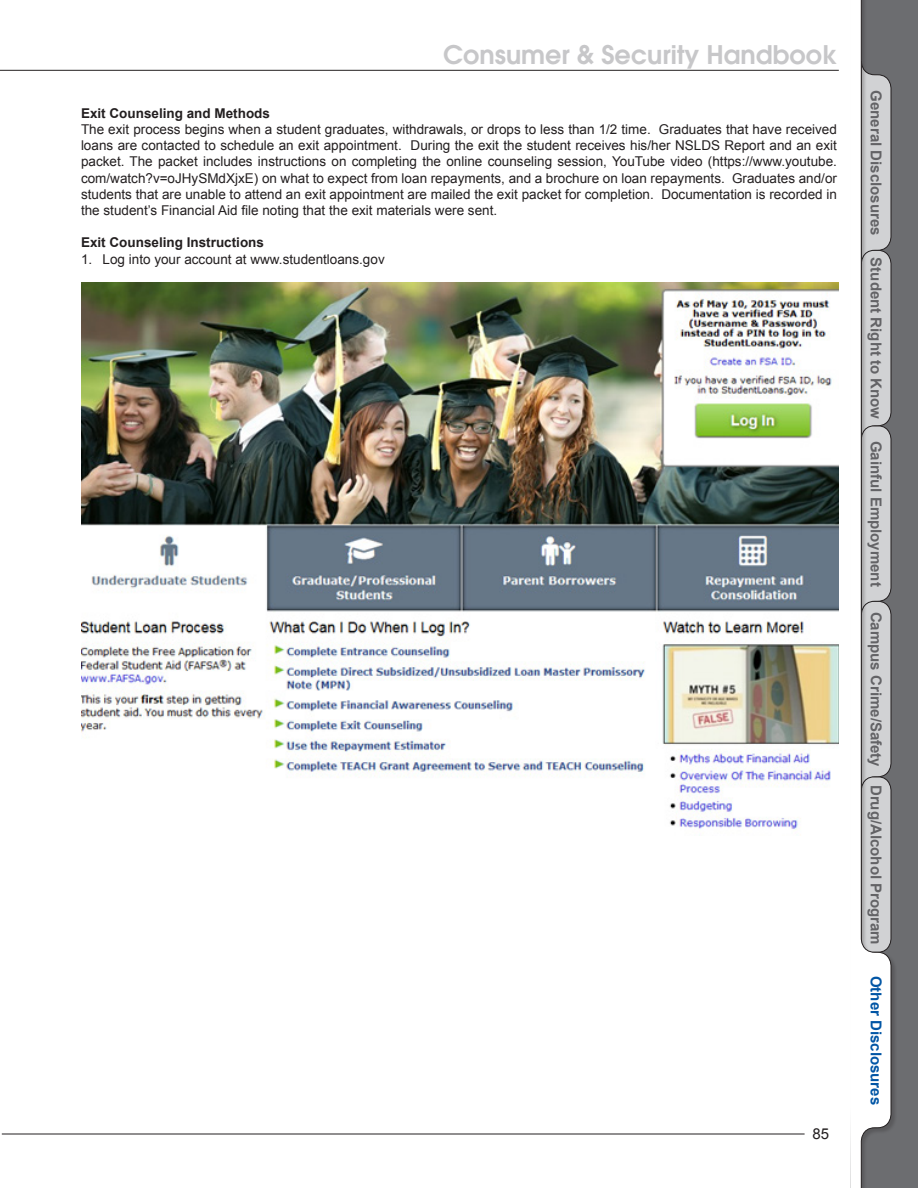
<style>
.page{position:relative;width:918px;height:1188px;background:#fff}
.page>*{position:absolute;margin:0;border:0;box-sizing:border-box;transform-origin:0 0}
.t1{font:600 25.5px "Avant Garde";color:#c7c7c9}
.t2{font:700 15px "Arial";color:#636366}
.t3{font:700 15px "Arial";color:#0155a5}
.t4{font:15px "Arial";color:#231f20}
.Numbered_List{font:13.5px/16.2px "Arial";color:#231f20;text-align:justify}
.Heading_2{font:700 13.5px "Arial";color:#231f20}
</style>
<div class="page">
<hr style="left:2px;top:1134px;width:803px;height:1px;background:#231f20">
<hr style="left:0;top:70px;width:839px;height:1px;background:#231f20">
<div style="left:897px;top:0;width:21px;height:1188px;background:#6c6d70"></div>
<div style="left:850px;top:0;width:47px;height:1188px;background:#231f20;opacity:.25"></div>
<svg style="left:850px;top:0;width:42px;height:1188px"></svg>
<img style="left:81px;top:283px;width:757px;height:547px">
<h1 class="t1" style="left:443px;top:38px;width:395px">Consumer &amp; Security Handbook</h1>
<p class="Heading_2" style="left:81px;top:104px;width:191px">Exit Counseling and Methods</p>
<p class="Numbered_List" style="left:81px;top:121px;width:758px">The exit process begins when a student graduates, withdrawals, or drops to less than 1/2 time. Graduates that have received loans are contacted to schedule an exit appointment. During the exit the student receives his/her NSLDS Report and an exit packet. The packet includes instructions on completing the online counseling session, YouTube video (https://www.youtube. com/watch?v=oJHySMdXjxE) on what to expect from loan repayments, and a brochure on loan repayments. Graduates and/or students that are unable to attend an exit appointment are mailed the exit packet for completion. Documentation is recorded in the student’s Financial Aid file noting that the exit materials were sent.</p>
<p class="Heading_2" style="left:81px;top:234px;width:185px">Exit Counseling Instructions</p>
<p class="Numbered_List" style="left:81px;top:251px;width:305px">1. Log into your account at www.studentloans.gov</p>
<p class="t4" style="left:812px;top:1124px;width:18px">85</p>
<p class="t2" style="left:886px;top:90px;width:147px;rotate:90deg">General Disclosures</p>
<p class="t2" style="left:886px;top:257px;width:163px;rotate:90deg">Student Right to Know</p>
<p class="t2" style="left:886px;top:441px;width:147px;rotate:90deg">Gainful Employment</p>
<p class="t2" style="left:886px;top:612px;width:335px;rotate:90deg">Campus Crime/Safety Drug/Alcohol Program</p>
<p class="t3" style="left:886px;top:976px;width:131px;rotate:90deg">Other Disclosures</p>
</div>
